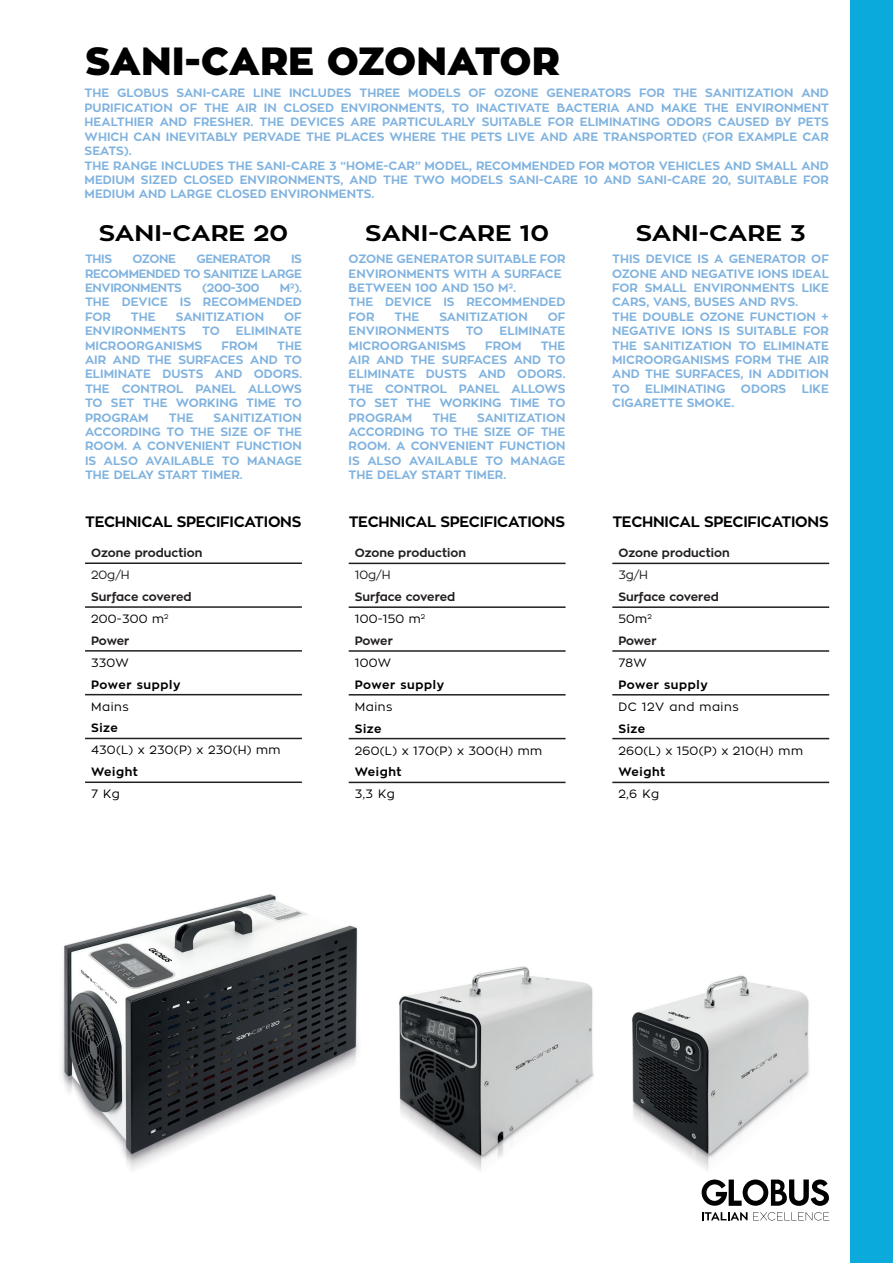
<style>
.page{position:relative;width:893px;height:1263px;background:#fff}
.page>*{position:absolute;margin:0;border:0;box-sizing:border-box;transform-origin:0 0}
.t1{font:900 39px "Zona Pro";color:#000}
.t2{font:700 22.5px "Zona Pro";color:#000;scale:1.14 1}
.t3{font:700 15px "Zona Pro";letter-spacing:-.02em;color:#000}
.t4{font:700 12px/14.4px "Zona Pro";color:#7fb2df;text-align:justify}
.t5{font:700 12px/21.9px "Zona Pro";color:#231f20}
.t6{font:12px "Zona Pro";letter-spacing:.025em;color:#000}
.t7{font:700 12px "Zona Pro";letter-spacing:.05em;color:#000}
.t8{font:12px "Zona Pro";color:#231f20}
.t9{font:12px "Zona Pro";letter-spacing:.05em;color:#000}
.t10{font:700 12px "Zona Pro";letter-spacing:-.03em;color:#7fb2df}
.s1{font-weight:400;color:#000}
</style>
<div class="page">
<img style="left:62px;top:562px;width:768px;height:659px">
<div style="left:850px;top:0;width:43px;height:1263px;background:#0baadc"></div>
<hr style="left:85px;top:562px;width:217px;height:2px;background:#231f20">
<hr style="left:85px;top:606px;width:217px;height:2px;background:#231f20">
<hr style="left:85px;top:650px;width:217px;height:2px;background:#231f20">
<hr style="left:85px;top:694px;width:217px;height:1px;background:#231f20">
<hr style="left:85px;top:738px;width:217px;height:1px;background:#231f20">
<hr style="left:85px;top:781px;width:217px;height:2px;background:#231f20">
<hr style="left:349px;top:563px;width:217px;height:1px;background:#231f20">
<hr style="left:349px;top:606px;width:217px;height:2px;background:#231f20">
<hr style="left:349px;top:650px;width:217px;height:2px;background:#231f20">
<hr style="left:349px;top:694px;width:217px;height:1px;background:#231f20">
<hr style="left:349px;top:738px;width:217px;height:1px;background:#231f20">
<hr style="left:349px;top:782px;width:217px;height:1px;background:#231f20">
<hr style="left:612px;top:563px;width:217px;height:1px;background:#231f20">
<hr style="left:612px;top:606px;width:217px;height:2px;background:#231f20">
<hr style="left:612px;top:650px;width:217px;height:2px;background:#231f20">
<hr style="left:612px;top:694px;width:217px;height:1px;background:#231f20">
<hr style="left:612px;top:738px;width:217px;height:1px;background:#231f20">
<hr style="left:612px;top:782px;width:217px;height:1px;background:#231f20">
<svg style="left:702px;top:1212px;width:45px;height:8px"></svg>
<svg style="left:753px;top:1212px;width:76px;height:8px"></svg>
<svg style="left:702px;top:1179px;width:127px;height:27px"></svg>
<h1 class="t1" style="left:85px;top:35px;width:476px">SANI-CARE OZONATOR</h1>
<p class="t4" style="left:85px;top:86px;width:746px;text-align:left">THE GLOBUS SANI-CARE LINE INCLUDES THREE MODELS OF OZONE GENERATORS FOR THE SANITIZATION AND PURIFICATION OF THE AIR IN CLOSED ENVIRONMENTS, TO INACTIVATE BACTERIA AND MAKE THE ENVIRONMENT HEALTHIER AND FRESHER. THE DEVICES ARE PARTICULARLY SUITABLE FOR ELIMINATING ODORS CAUSED BY PETS WHICH CAN INEVITABLY PERVADE THE PLACES WHERE THE PETS LIVE AND ARE TRANSPORTED (FOR EXAMPLE CAR SEATS).<br>THE RANGE INCLUDES THE SANI-CARE 3 “HOME-CAR” MODEL, RECOMMENDED FOR MOTOR VEHICLES AND SMALL AND MEDIUM SIZED CLOSED ENVIRONMENTS, AND THE TWO MODELS SANI-CARE 10 AND SANI-CARE 20, SUITABLE FOR MEDIUM AND LARGE CLOSED ENVIRONMENTS.</p>
<h2 class="t2" style="left:99px;top:218px;width:167px">SANI-CARE 20</h2>
<h2 class="t2" style="left:365px;top:218px;width:163px">SANI-CARE 10</h2>
<h2 class="t2" style="left:636px;top:218px;width:151px">SANI-CARE 3</h2>
<p class="t4" style="left:85px;top:252px;width:29px">THIS</p>
<p class="t4" style="left:133px;top:252px;width:45px">OZONE</p>
<p class="t10" style="left:196px;top:251px;width:76px">GENERATOR</p>
<p class="t4" style="left:85px;top:252px;width:218px;text-indent:206px">IS RECOMMENDED TO SANITIZE LARGE ENVIRONMENTS</p>
<p class="t4" style="left:85px;top:281px;width:218px;text-indent:195px">M²).<br>THE DEVICE IS RECOMMENDED FOR</p>
<p class="t4" style="left:202px;top:281px;width:59px">(200-300</p>
<p class="t4" style="left:131px;top:309px;width:26px">THE</p>
<p class="t4" style="left:176px;top:309px;width:90px">SANITIZATION</p>
<p class="t4" style="left:284px;top:309px;width:19px">OF</p>
<p class="t4" style="left:85px;top:324px;width:102px">ENVIRONMENTS</p>
<p class="t4" style="left:202px;top:324px;width:19px">TO</p>
<p class="t4" style="left:236px;top:324px;width:67px">ELIMINATE</p>
<p class="t4" style="left:85px;top:338px;width:119px">MICROORGANISMS</p>
<p class="t4" style="left:221px;top:338px;width:38px">FROM</p>
<p class="t4" style="left:85px;top:338px;width:218px;text-indent:192px">THE AIR AND THE SURFACES AND TO ELIMINATE DUSTS AND ODORS.<br>THE CONTROL PANEL ALLOWS TO SET THE WORKING TIME TO PROGRAM</p>
<p class="t4" style="left:85px;top:410px;width:218px;text-indent:128px">SANITIZATION ACCORDING TO THE SIZE OF THE ROOM. A CONVENIENT FUNCTION IS ALSO AVAILABLE TO MANAGE THE DELAY START TIMER.</p>
<p class="t4" style="left:169px;top:410px;width:26px">THE</p>
<p class="t4" style="left:349px;top:252px;width:218px;text-align:left">OZONE GENERATOR SUITABLE FOR<br>ENVIRONMENTS WITH A SURFACE<br>BETWEEN 100 AND 150 M².<br>THE DEVICE IS RECOMMENDED<br>FOR</p>
<p class="t4" style="left:394px;top:309px;width:26px">THE</p>
<p class="t4" style="left:439px;top:309px;width:90px">SANITIZATION</p>
<p class="t4" style="left:548px;top:309px;width:19px">OF</p>
<p class="t4" style="left:349px;top:324px;width:102px">ENVIRONMENTS</p>
<p class="t4" style="left:466px;top:324px;width:19px">TO</p>
<p class="t4" style="left:499px;top:324px;width:67px">ELIMINATE</p>
<p class="t4" style="left:349px;top:338px;width:119px">MICROORGANISMS</p>
<p class="t4" style="left:485px;top:338px;width:38px">FROM</p>
<p class="t4" style="left:349px;top:338px;width:218px;text-indent:192px">THE AIR AND THE SURFACES AND TO ELIMINATE DUSTS AND ODORS.<br>THE CONTROL PANEL ALLOWS TO SET THE WORKING TIME TO PROGRAM</p>
<p class="t4" style="left:349px;top:410px;width:218px;text-indent:128px">SANITIZATION ACCORDING TO THE SIZE OF THE ROOM. A CONVENIENT FUNCTION IS ALSO AVAILABLE TO MANAGE THE DELAY START TIMER.</p>
<p class="t4" style="left:432px;top:410px;width:26px">THE</p>
<p class="t4" style="left:612px;top:252px;width:218px;text-align:left">THIS DEVICE IS A GENERATOR OF<br>OZONE AND NEGATIVE IONS IDEAL<br>FOR SMALL ENVIRONMENTS LIKE<br>CARS, VANS, BUSES AND RVS.<br>THE DOUBLE OZONE FUNCTION +<br>NEGATIVE IONS IS SUITABLE FOR<br>THE SANITIZATION TO ELIMINATE<br>MICROORGANISMS FORM THE AIR<br>AND THE SURFACES, IN ADDITION<br>TO</p>
<p class="t4" style="left:645px;top:381px;width:82px">ELIMINATING</p>
<p class="t4" style="left:741px;top:381px;width:47px">ODORS</p>
<p class="t4" style="left:802px;top:381px;width:29px">LIKE</p>
<p class="t4" style="left:612px;top:396px;width:124px">CIGARETTE SMOKE.</p>
<p class="t3" style="left:85px;top:512px;width:218px">TECHNICAL SPECIFICATIONS</p>
<p class="t5" style="left:91px;top:542px;width:113px">Ozone production</p>
<p class="t8" style="left:91px;top:567px;width:40px">20g/H</p>
<p class="t5" style="left:91px;top:586px;width:102px">Surface covered<br><span class="s1">200-300 m</span><sup>2<br></sup>Power</p>
<p class="t6" style="left:91px;top:655px;width:39px">330W</p>
<p class="t7" style="left:91px;top:677px;width:91px">Power supply</p>
<p class="t6" style="left:91px;top:699px;width:39px">Mains</p>
<p class="t7" style="left:91px;top:720px;width:28px">Size</p>
<p class="t6" style="left:91px;top:742px;width:191px">430(L) x 230(P) x 230(H) mm</p>
<p class="t7" style="left:91px;top:764px;width:48px">Weight</p>
<p class="t6" style="left:91px;top:786px;width:30px">7 Kg</p>
<p class="t3" style="left:349px;top:512px;width:218px">TECHNICAL SPECIFICATIONS</p>
<p class="t5" style="left:355px;top:542px;width:113px">Ozone production</p>
<p class="t8" style="left:355px;top:567px;width:37px">10g/H</p>
<p class="t5" style="left:355px;top:586px;width:102px">Surface covered<br><span class="s1">100-150 m</span><sup>2<br></sup>Power</p>
<p class="t6" style="left:355px;top:655px;width:38px">100W</p>
<p class="t7" style="left:355px;top:677px;width:91px">Power supply</p>
<p class="t6" style="left:355px;top:699px;width:39px">Mains</p>
<p class="t7" style="left:355px;top:720px;width:28px">Size</p>
<p class="t6" style="left:355px;top:742px;width:189px">260(L) x 170(P) x 300(H) mm</p>
<p class="t7" style="left:355px;top:764px;width:48px">Weight</p>
<p class="t6" style="left:355px;top:786px;width:42px">3,3 Kg</p>
<p class="t3" style="left:612px;top:512px;width:218px">TECHNICAL SPECIFICATIONS</p>
<p class="t5" style="left:618px;top:542px;width:113px">Ozone production</p>
<p class="t8" style="left:618px;top:567px;width:31px">3g/H</p>
<p class="t5" style="left:618px;top:586px;width:102px">Surface covered<br><span class="s1">50m</span><sup>2<br></sup>Power</p>
<p class="t6" style="left:618px;top:655px;width:30px">78W</p>
<p class="t7" style="left:618px;top:677px;width:91px">Power supply</p>
<p class="t9" style="left:618px;top:699px;width:122px">DC 12V and mains</p>
<p class="t7" style="left:618px;top:720px;width:28px">Size</p>
<p class="t6" style="left:618px;top:742px;width:186px">260(L) x 150(P) x 210(H) mm</p>
<p class="t7" style="left:618px;top:764px;width:48px">Weight</p>
<p class="t6" style="left:618px;top:786px;width:42px">2,6 Kg</p>
</div>
